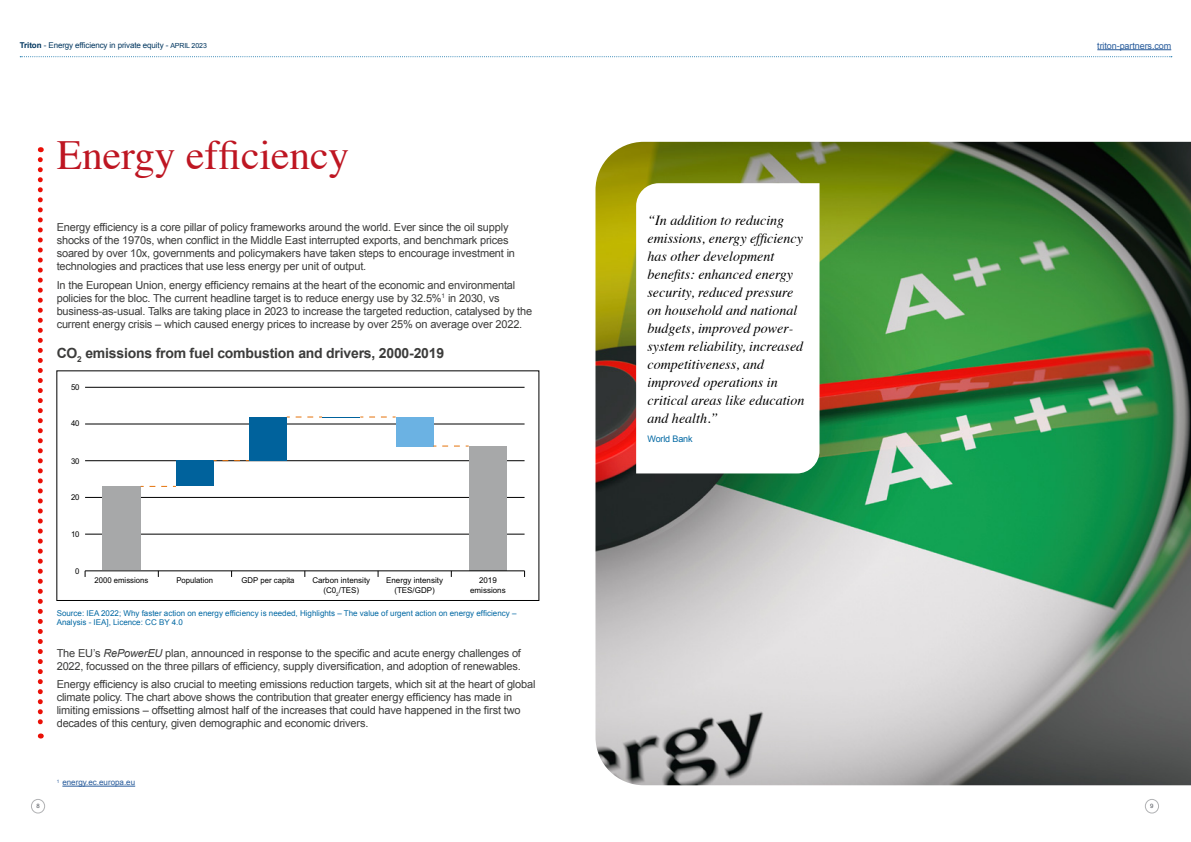
<style>
.page{position:relative;width:1191px;height:842px;background:#fff}
.page>*{position:absolute;margin:0;border:0;box-sizing:border-box;transform-origin:0 0}
.t1{font:41.4px "Times";color:#be1622}
.t2{font:italic 14px/18px "Times";color:#000}
.t3{font:700 14px "Arial";letter-spacing:-.015em;color:#3c3c3b}
.t4{font:11px/13px "Arial";letter-spacing:-.015em;color:#3c3c3b}
.t5{font:9px "Arial";letter-spacing:-.01em;color:#275b9b}
.t6{font:9px "Arial";letter-spacing:-.015em;color:#0068a3}
.t7{font:8px/9.2px "Arial";color:#0068a3}
.t8{font:8px/9.6px "Arial";color:#000;text-align:center}
.t9{font:8px "Arial";letter-spacing:-.015em;color:#00365f}
.t10{font:8px "Arial";color:#275b9b}
.t11{font:6px "Arial";color:#50535a}
.s1{font-weight:700}
.s2{font-size:7px}
.s3{font-style:italic}
</style>
<div class="page">
<hr style="left:1097px;top:49px;width:74px;height:1px;background:#275b9b">
<div style="left:31px;top:799px;width:14px;height:14px;border:1px solid #b1b2b4;border-radius:50%"></div>
<div style="left:1145px;top:799px;width:13px;height:14px;border:1px solid #b1b2b4;border-radius:50%"></div>
<svg style="left:20px;top:56px;width:1151px;height:1px"></svg>
<hr style="left:85px;top:387px;width:439px;height:1px;background:#000">
<hr style="left:85px;top:424px;width:439px;height:1px;background:#000">
<hr style="left:85px;top:460px;width:439px;height:1px;background:#000">
<hr style="left:85px;top:497px;width:439px;height:1px;background:#000">
<hr style="left:85px;top:534px;width:439px;height:1px;background:#000">
<div style="left:102px;top:486px;width:39px;height:84px;background:#a7a8a9"></div>
<div style="left:176px;top:461px;width:37px;height:25px;background:#00629c"></div>
<div style="left:249px;top:417px;width:38px;height:44px;background:#00629c"></div>
<hr style="left:322px;top:417px;width:38px;height:1px;background:#00629c">
<div style="left:396px;top:417px;width:37px;height:29px;background:#6bb2e3"></div>
<div style="left:469px;top:446px;width:38px;height:124px;background:#a7a8a9"></div>
<svg style="left:141px;top:486px;width:35px;height:1px"></svg>
<svg style="left:214px;top:460px;width:35px;height:1px"></svg>
<svg style="left:296px;top:417px;width:26px;height:1px"></svg>
<svg style="left:369px;top:417px;width:26px;height:1px"></svg>
<svg style="left:442px;top:446px;width:27px;height:1px"></svg>
<hr style="left:85px;top:570px;width:439px;height:1px;background:#000">
<div style="left:57px;top:371px;width:482px;height:230px;border:1px solid #000"></div>
<hr style="left:62px;top:786px;width:73px;height:1px;background:#275b9b">
<svg style="left:38px;top:160px;width:5px;height:578px"></svg>
<img style="left:595px;top:142px;width:596px;height:643px">
<svg style="left:636px;top:183px;width:183px;height:290px"></svg>
<p class="t9" style="left:20px;top:40px;width:188px"><span class="s1">Triton</span> - Energy efficiency in private equity - <span class="s2">APRIL 2023</span></p>
<p class="t5" style="left:1097px;top:40px;width:75px">triton-partners.com</p>
<h1 class="t1" style="left:57px;top:117px;width:294px">Energy efficiency</h1>
<p class="t4" style="left:57px;top:221px;width:460px">Energy efficiency is a core pillar of policy frameworks around the world. Ever since the oil supply shocks of the 1970s, when conflict in the Middle East interrupted exports, and benchmark prices soared by over 10x, governments and policymakers have taken steps to encourage investment in technologies and practices that use less energy per unit of output.</p>
<p class="t4" style="left:57px;top:278px;width:477px">In the European Union, energy efficiency remains at the heart of the economic and environmental policies for the bloc. The current headline target is to reduce energy use by 32.5%<sup>1</sup> in 2030, vs business-as-usual. Talks are taking place in 2023 to increase the targeted reduction, catalysed by the current energy crisis – which caused energy prices to increase by over 25% on average over 2022.</p>
<p class="t3" style="left:57px;top:344px;width:389px">CO<sub>2</sub> emissions from fuel combustion and drivers, 2000-2019</p>
<p class="t8" style="left:71px;top:383px;width:10px">50</p>
<p class="t8" style="left:71px;top:419px;width:10px">40</p>
<p class="t8" style="left:71px;top:456px;width:10px">30</p>
<p class="t8" style="left:71px;top:493px;width:10px">20</p>
<p class="t8" style="left:71px;top:530px;width:10px">10</p>
<p class="t8" style="left:75px;top:567px;width:6px">0</p>
<p class="t8" style="left:94px;top:576px;width:55px">2000 emissions</p>
<p class="t8" style="left:176px;top:576px;width:38px">Population</p>
<p class="t8" style="left:241px;top:576px;width:55px">GDP per capita</p>
<p class="t8" style="left:312px;top:576px;width:59px">Carbon intensity (C0<sub>2</sub>/TES)</p>
<p class="t8" style="left:386px;top:576px;width:58px">Energy intensity (TES/GDP)</p>
<p class="t8" style="left:470px;top:576px;width:37px">2019 emissions</p>
<p class="t7" style="left:57px;top:608px;width:461px">Source: IEA 2022; Why faster action on energy efficiency is needed, Highlights – The value of urgent action on energy efficiency –<br>Analysis - IEA], Licence: CC BY 4.0</p>
<p class="t4" style="left:57px;top:646px;width:466px">The EU’s <span class="s3">RePowerEU</span> plan, announced in response to the specific and acute energy challenges of<br>2022, focussed on the three pillars of efficiency, supply diversification, and adoption of renewables.</p>
<p class="t4" style="left:57px;top:678px;width:480px">Energy efficiency is also crucial to meeting emissions reduction targets, which sit at the heart of global climate policy. The chart above shows the contribution that greater energy efficiency has made in limiting emissions – offsetting almost half of the increases that could have happened in the first two decades of this century, given demographic and economic drivers.</p>
<p class="t10" style="left:57px;top:777px;width:80px"><sup>1</sup> energy.ec.europa.eu</p>
<p class="t2" style="left:647px;top:211px;width:158px">“In addition to reducing emissions, energy efficiency has other development benefits: enhanced energy security, reduced pressure on household and national budgets, improved power&shy;system reliability, increased competitiveness, and improved operations in critical areas like education and health.”</p>
<p class="t6" style="left:647px;top:433px;width:47px">World Bank</p>
<p class="t11" style="left:37px;top:802px;width:5px">8</p>
<p class="t11" style="left:1150px;top:802px;width:5px">9</p>
</div>
